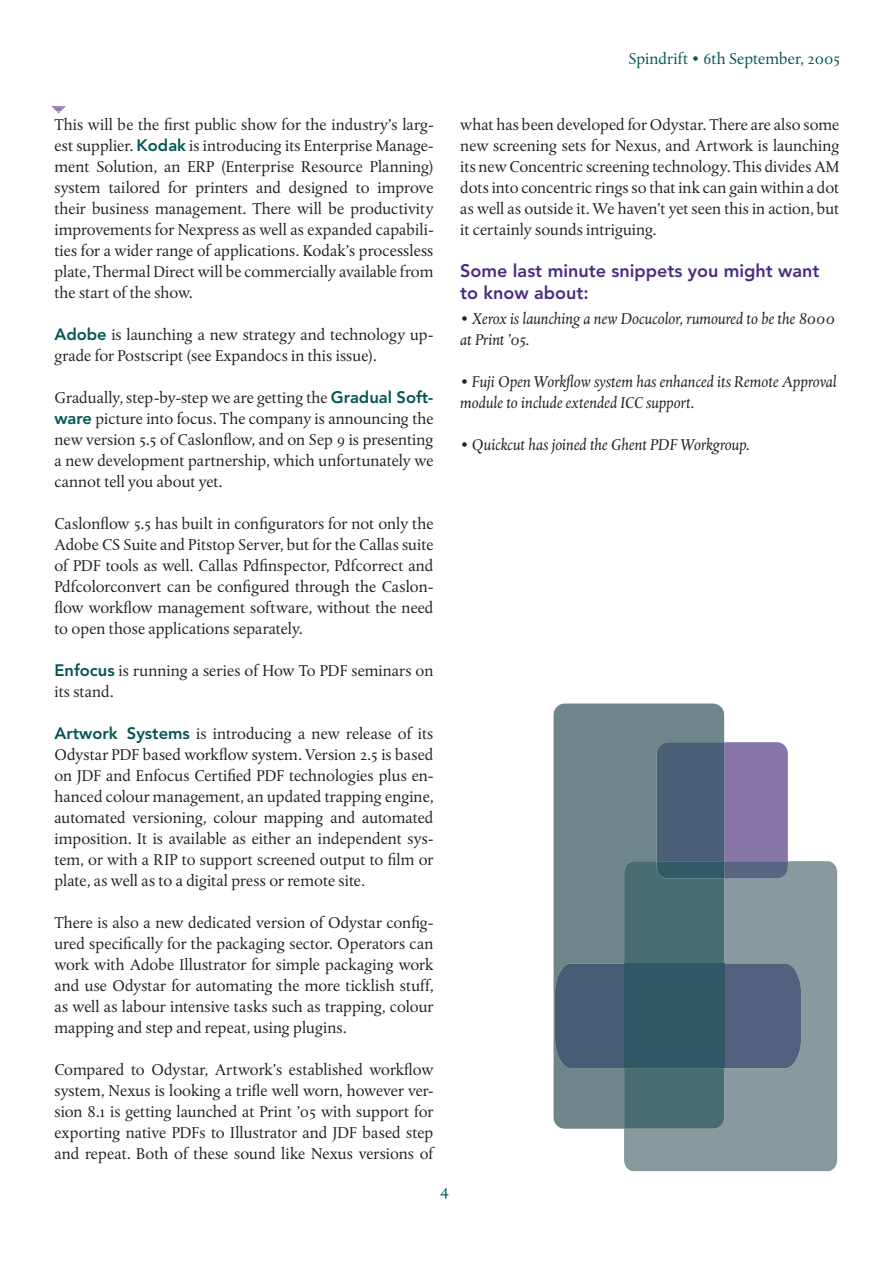
<style>
.page{position:relative;width:893px;height:1263px;background:#fff}
.page>*{position:absolute;margin:0;border:0;box-sizing:border-box;transform-origin:0 0}
.t1{font:800 18px/21.6px "Avenir";color:#4b2d80}
.t2{font:18px "Albertina MT Regular Os F";color:#005753}
.t3{font:16.5px/21px "Albertina MT Regular Os F";color:#231f20;text-align:justify}
.t4{font:16.5px/21px "Albertina MT Italic Os F";color:#231f20}
.t5{font:16.5px "Albertina MT Regular Os F";color:#005753}
.s1{font-family:"Avenir";font-weight:800;color:#005753}
</style>
<div class="page">
<svg style="left:553px;top:704px;width:171px;height:419px;background:#738a8e"></svg>
<div style="left:624px;top:861px;width:213px;height:310px;background:#889a9e"></div>
<svg style="left:555px;top:742px;width:246px;height:387px;background:#657987"></svg>
<div style="left:624px;top:964px;width:100px;height:104px;background:#305765"></div>
<svg style="left:51px;top:106px;width:15px;height:7px"></svg>
<p class="t5" style="left:628px;top:51px;width:214px">Spindrift • 6th September, 2005</p>
<p class="t3" style="left:54px;top:115px;width:381px">This will be the first public show for the industry’s larg&shy;est supplier. <span class="s1">Kodak</span> is introducing its Enterprise Manage&shy;ment Solution, an ERP (Enterprise Resource Planning) system tailored for printers and designed to improve their business management. There will be productivity improvements for Nexpress as well as expanded capabili&shy;ties for a wider range of applications. Kodak’s processless plate, Thermal Direct will be commercially available from the start of the show.</p>
<p class="t3" style="left:54px;top:325px;width:380px"><span class="s1">Adobe</span> is launching a new strategy and technology up&shy;grade for Postscript (see Expandocs in this issue).</p>
<p class="t3" style="left:54px;top:388px;width:380px">Gradually, step-by-step we are getting the <span class="s1">Gradual Soft&shy;ware</span> picture into focus. The company is announcing the new version 5.5 of Caslonflow, and on Sep 9 is presenting a new development partnership, which unfortunately we cannot tell you about yet.</p>
<p class="t3" style="left:54px;top:514px;width:380px">Caslonflow 5.5 has built in configurators for not only the Adobe CS Suite and Pitstop Server, but for the Callas suite of PDF tools as well. Callas Pdfinspector, Pdfcorrect and Pdfcolorconvert can be configured through the Caslon&shy;flow workflow management software, without the need to open those applications separately.</p>
<p class="t3" style="left:54px;top:661px;width:380px"><span class="s1">Enfocus</span> is running a series of How To PDF seminars on its stand.</p>
<p class="t3" style="left:54px;top:724px;width:380px"><span class="s1">Artwork Systems</span> is introducing a new release of its Odystar PDF based workflow system. Version 2.5 is based on JDF and Enfocus Certified PDF technologies plus en&shy;hanced colour management, an updated trapping engine, automated versioning, colour mapping and automated imposition. It is available as either an independent sys&shy;tem, or with a RIP to support screened output to film or plate, as well as to a digital press or remote site.</p>
<p class="t3" style="left:54px;top:913px;width:380px">There is also a new dedicated version of Odystar config&shy;ured specifically for the packaging sector. Operators can work with Adobe Illustrator for simple packaging work and use Odystar for automating the more ticklish stuff, as well as labour intensive tasks such as trapping, colour mapping and step and repeat, using plugins.</p>
<p class="t3" style="left:54px;top:1060px;width:380px">Compared to Odystar, Artwork’s established workflow system, Nexus is looking a trifle well worn, however ver&shy;sion 8.1 is getting launched at Print ’05 with support for exporting native PDFs to Illustrator and JDF based step and repeat. Both of these sound like Nexus versions of</p>
<p class="t2" style="left:440px;top:1182px;width:10px">4</p>
<p class="t3" style="left:460px;top:115px;width:380px">what has been developed for Odystar. There are also some new screening sets for Nexus, and Artwork is launching its new Concentric screening technology. This divides AM dots into concentric rings so that ink can gain within a dot as well as outside it. We haven’t yet seen this in action, but it certainly sounds intriguing.</p>
<p class="t1" style="left:460px;top:262px;width:360px">Some last minute snippets you might want to know about:</p>
<p class="t4" style="left:460px;top:309px;width:376px">• Xerox is launching a new Docucolor, rumoured to be the 8000 at Print ’05.</p>
<p class="t4" style="left:460px;top:372px;width:378px">• Fuji Open Workflow system has enhanced its Remote Approval module to include extended ICC support.</p>
<p class="t4" style="left:460px;top:435px;width:291px">• Quickcut has joined the Ghent PDF Workgroup.</p>
</div>
